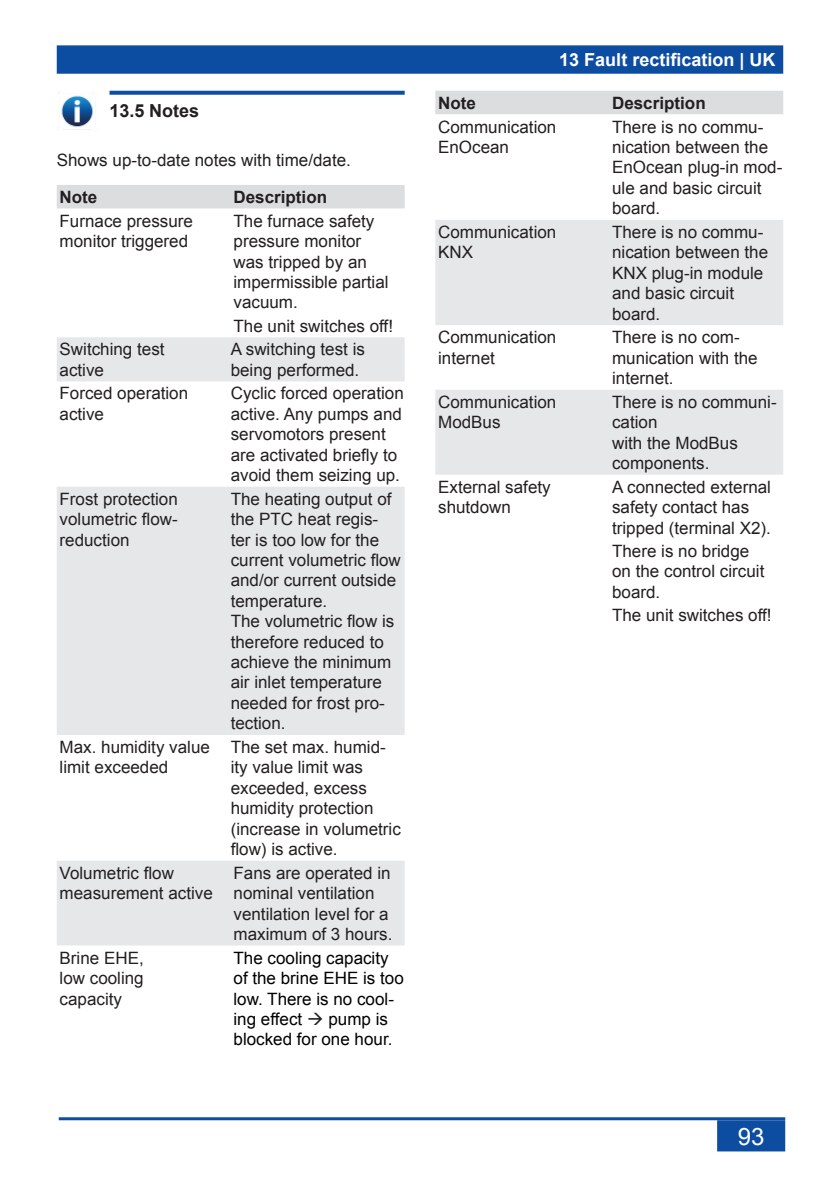
<style>
.page{position:relative;width:840px;height:1191px;background:#fff}
.page>*{position:absolute;margin:0;border:0;box-sizing:border-box;transform-origin:0 0}
.t1{font:24px "Arial";color:#fff}
.t2{font:700 18px "Arial";color:#fff}
.Überschrift_02{font:700 18px "Arial";color:#231f20}
.Tabelleninhalt_8_5pt{font:17px/20.4px "Arial";color:#231f20}
.Grundtext{font:17px/20.4px "Arial";color:#231f20}
.Tabelleninhalt_8_5pt-2{font:17px/20.4px "Arial";color:#000}
.Tabellenkopf_8_5pt{font:700 17px "Arial";color:#231f20}
.s1{color:#231f20}
</style>
<div class="page">
<div style="left:58px;top:46px;width:723px;height:27px;background:#0d4da1"></div>
<div style="left:57px;top:45px;width:725px;height:29px;border:2px solid #0d4da1"></div>
<hr style="left:59px;top:1117px;width:725px;height:3px;background:#0d4da1">
<div style="left:717px;top:1121px;width:66px;height:29px;background:#0d4da1"></div>
<div style="left:716px;top:1120px;width:68px;height:31px;border:2px solid #0d4da1"></div>
<img style="left:58px;top:92px;width:35px;height:38px">
<svg style="left:109px;top:91px;width:295px;height:4px"></svg>
<div style="left:57px;top:185px;width:347px;height:24px;background:#dcdddf"></div>
<svg style="left:57px;top:337px;width:347px;height:608px;fill:#e6e7e9"></svg>
<svg style="left:57px;top:945px;width:347px;height:1px"></svg>
<div style="left:435px;top:91px;width:347px;height:23px;background:#dcdddf"></div>
<svg style="left:435px;top:220px;width:347px;height:254px;fill:#e6e7e9"></svg>
<p class="Überschrift_02" style="left:109px;top:99px;width:91px">13.5 Notes</p>
<p class="Grundtext" style="left:57px;top:150px;width:295px">Shows up-to-date notes with time/date.</p>
<p class="Tabellenkopf_8_5pt" style="left:60px;top:186px;width:39px">Note</p>
<p class="Tabellenkopf_8_5pt" style="left:233px;top:186px;width:95px">Description</p>
<p class="Tabelleninhalt_8_5pt" style="left:60px;top:211px;width:135px">Furnace pressure monitor triggered</p>
<p class="Tabelleninhalt_8_5pt" style="left:233px;top:211px;width:156px">The furnace safety pressure monitor was tripped by an impermissible partial vacuum.</p>
<p class="Tabelleninhalt_8_5pt" style="left:233px;top:315px;width:161px">The unit switches off!</p>
<p class="Tabelleninhalt_8_5pt" style="left:60px;top:339px;width:106px">Switching test active</p>
<p class="Grundtext" style="left:230px;top:339px;width:136px">A switching test is being performed.</p>
<p class="Tabelleninhalt_8_5pt" style="left:60px;top:383px;width:130px">Forced operation active</p>
<p class="Grundtext" style="left:230px;top:383px;width:174px">Cyclic forced operation active. Any pumps and servomotors present are activated briefly to avoid them seizing up.</p>
<p class="Tabelleninhalt_8_5pt" style="left:60px;top:489px;width:120px;text-align:justify">Frost protection volumetric flow&shy;reduction</p>
<p class="Grundtext" style="left:230px;top:489px;width:172px">The heating output of the PTC heat regis&shy;ter is too low for the current volumetric flow and/or current outside temperature.<br>The volumetric flow is therefore reduced to achieve the minimum air inlet temperature needed for frost pro&shy;tection.</p>
<p class="Tabelleninhalt_8_5pt" style="left:60px;top:737px;width:152px">Max. humidity value limit exceeded</p>
<p class="Grundtext" style="left:230px;top:737px;width:172px">The set max. humid&shy;ity value limit was exceeded, excess humidity protection (increase in volumetric flow) is active.</p>
<p class="Tabelleninhalt_8_5pt" style="left:60px;top:862px;width:155px">Volumetric flow measurement active</p>
<p class="Tabelleninhalt_8_5pt" style="left:233px;top:862px;width:160px">Fans are operated in nominal ventilation ventilation level for a maximum of 3 hours.</p>
<p class="Tabelleninhalt_8_5pt" style="left:60px;top:947px;width:86px;text-align:justify">Brine EHE, low cooling capacity</p>
<p class="Tabelleninhalt_8_5pt-2" style="left:233px;top:947px;width:172px">The cooling capacity of the brine EHE is too low. There is no cool&shy;ing effect <span class="s1">→</span> pump is blocked for one hour.</p>
<p class="t2" style="left:559px;top:48px;width:218px">13 Fault rectification | UK</p>
<p class="Tabellenkopf_8_5pt" style="left:438px;top:91px;width:39px">Note</p>
<p class="Tabellenkopf_8_5pt" style="left:611px;top:91px;width:95px">Description</p>
<p class="Tabelleninhalt_8_5pt" style="left:438px;top:116px;width:120px">Communication<br>EnOcean</p>
<p class="Tabelleninhalt_8_5pt" style="left:611px;top:116px;width:172px">There is no commu&shy;nication between the<br>EnOcean plug-in mod&shy;ule and basic circuit board.</p>
<p class="Tabelleninhalt_8_5pt" style="left:438px;top:222px;width:120px">Communication<br>KNX</p>
<p class="Tabelleninhalt_8_5pt" style="left:611px;top:222px;width:157px">There is no commu&shy;nication between the<br>KNX plug-in module and basic circuit board.</p>
<p class="Tabelleninhalt_8_5pt" style="left:438px;top:327px;width:120px">Communication internet</p>
<p class="Tabelleninhalt_8_5pt" style="left:611px;top:327px;width:147px">There is no com&shy;munication with the internet.</p>
<p class="Tabelleninhalt_8_5pt" style="left:438px;top:392px;width:120px">Communication<br>ModBus</p>
<p class="Tabelleninhalt_8_5pt" style="left:611px;top:392px;width:166px">There is no communi&shy;cation<br>with the ModBus components.</p>
<p class="Tabelleninhalt_8_5pt" style="left:438px;top:477px;width:114px">External safety shutdown</p>
<p class="Tabelleninhalt_8_5pt" style="left:611px;top:477px;width:160px">A connected external safety contact has tripped (terminal X2).</p>
<p class="Tabelleninhalt_8_5pt" style="left:611px;top:541px;width:154px">There is no bridge on the control circuit board.</p>
<p class="Tabelleninhalt_8_5pt" style="left:611px;top:605px;width:161px">The unit switches off!</p>
<h1 class="t1" style="left:737px;top:1120px;width:28px">93</h1>
</div>
